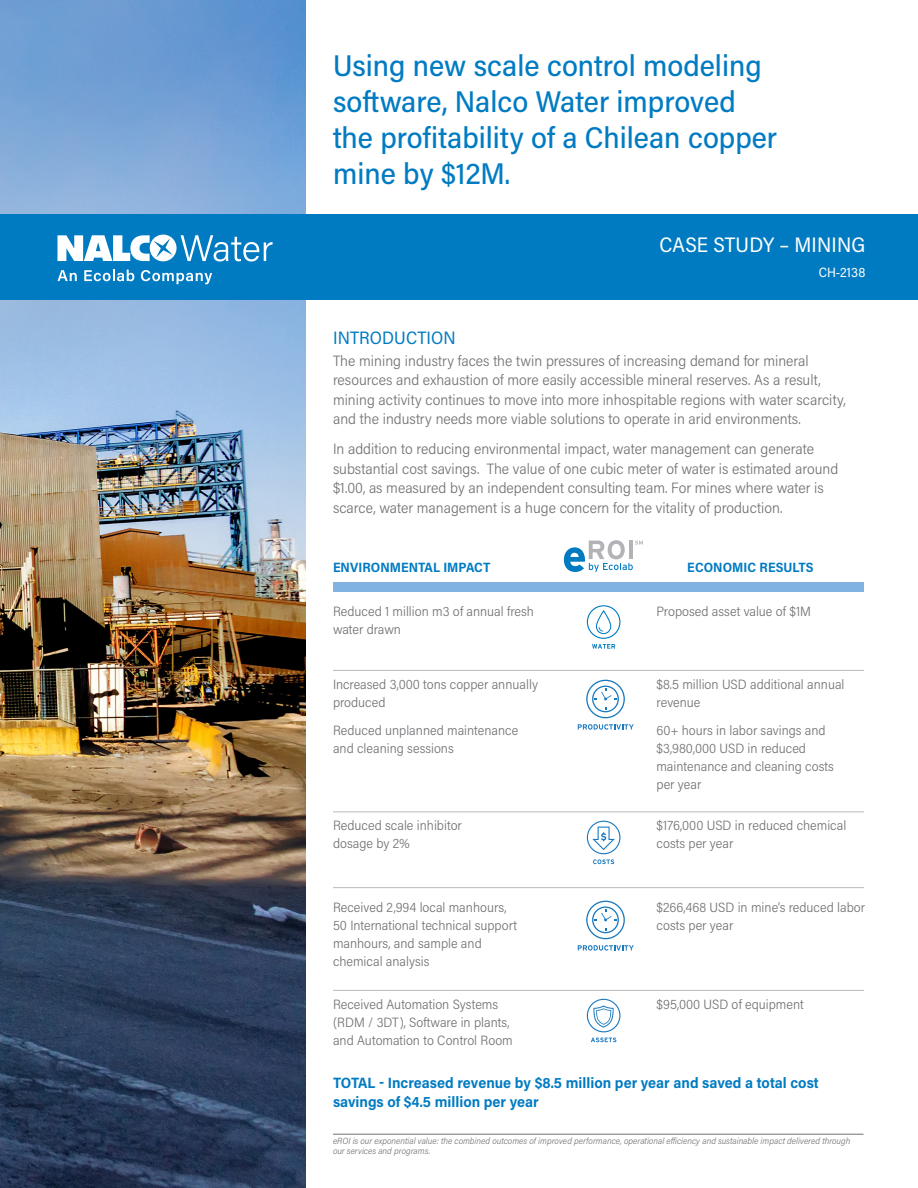
<style>
.page{position:relative;width:918px;height:1188px;background:#fff}
.page>*{position:absolute;margin:0;border:0;box-sizing:border-box;transform-origin:0 0}
.Headline{font:500 30px/36px "Acumin Pro Semi Cond";color:#007bc2}
.Headline-2{font:21px "Acumin Pro Semi Cond";letter-spacing:.01em;color:#fff}
.subhead{font:18px "Acumin Pro Semi Cond";letter-spacing:.005em;color:#007bc2}
.body{font:300 15px/19.5px "Acumin Pro Semi Cond";color:#717074}
.body-2{font:700 15px/19.5px "Acumin Pro Semi Cond";color:#007bc2}
.body-3{font:300 13.5px/18px "Acumin Pro Semi Cond";color:#717074}
.Indent{font:700 13.5px "Acumin Pro Semi Cond";letter-spacing:.005em;color:#007bc2}
.Headline-3{font:13.5px "Acumin Pro Semi Cond";letter-spacing:.01em;color:#fff}
.body-4{font:italic 300 9px/10.5px "Acumin Pro Semi Cond";color:#717074}
</style>
<div class="page">
<img style="left:0;top:0;width:306px;height:1188px">
<div style="left:0;top:214px;width:918px;height:85px;background:#007bc2"></div>
<svg style="left:587px;top:605px;width:33px;height:44px"></svg>
<hr style="left:333px;top:1134px;width:530px;height:1px;background:#717074">
<svg style="left:587px;top:821px;width:33px;height:43px"></svg>
<svg style="left:578px;top:724px;width:56px;height:6px"></svg>
<svg style="left:586px;top:680px;width:39px;height:38px"></svg>
<svg style="left:578px;top:945px;width:56px;height:6px"></svg>
<svg style="left:586px;top:901px;width:39px;height:38px"></svg>
<div style="left:333px;top:582px;width:531px;height:9px;background:#81b3e0"></div>
<hr style="left:333px;top:812px;width:531px;height:1px;background:#babbbe">
<hr style="left:333px;top:887px;width:531px;height:1px;background:#babbbe">
<hr style="left:333px;top:670px;width:531px;height:1px;background:#babbbe">
<hr style="left:333px;top:990px;width:531px;height:1px;background:#babbbe">
<svg style="left:57px;top:235px;width:216px;height:27px"></svg>
<svg style="left:58px;top:270px;width:19px;height:11px"></svg>
<svg style="left:84px;top:270px;width:50px;height:11px"></svg>
<svg style="left:141px;top:270px;width:71px;height:14px"></svg>
<svg style="left:564px;top:540px;width:79px;height:32px"></svg>
<svg style="left:591px;top:1038px;width:25px;height:4px"></svg>
<svg style="left:587px;top:999px;width:33px;height:33px"></svg>
<p class="Headline" style="left:333px;top:46px;width:446px">Using new scale control modeling software, Nalco Water improved the profitability of a Chilean copper mine by $12M.</p>
<p class="Headline-2" style="left:659px;top:230px;width:208px">CASE STUDY – MINING</p>
<p class="Headline-3" style="left:819px;top:263px;width:48px">CH-2138</p>
<p class="subhead" style="left:333px;top:325px;width:124px">INTRODUCTION</p>
<p class="body" style="left:333px;top:350px;width:514px">The mining industry faces the twin pressures of increasing demand for mineral resources and exhaustion of more easily accessible mineral reserves. As a result, mining activity continues to move into more inhospitable regions with water scarcity, and the industry needs more viable solutions to operate in arid environments.</p>
<p class="body" style="left:333px;top:439px;width:507px">In addition to reducing environmental impact, water management can generate substantial cost savings. The value of one cubic meter of water is estimated around $1.00, as measured by an independent consulting team. For mines where water is scarce, water management is a huge concern for the vitality of production.</p>
<p class="Indent" style="left:333px;top:558px;width:159px">ENVIRONMENTAL IMPACT</p>
<p class="Indent" style="left:687px;top:558px;width:128px">ECONOMIC RESULTS</p>
<p class="body-3" style="left:333px;top:602px;width:203px">Reduced 1 million m3 of annual fresh water drawn</p>
<p class="body-3" style="left:657px;top:602px;width:156px">Proposed asset value of $1M</p>
<p class="body-3" style="left:333px;top:674px;width:206px">Increased 3,000 tons copper annually produced</p>
<p class="body-3" style="left:333px;top:721px;width:187px">Reduced unplanned maintenance and cleaning sessions</p>
<p class="body-3" style="left:657px;top:674px;width:189px">$8.5 million USD additional annual revenue</p>
<p class="body-3" style="left:657px;top:721px;width:179px">60+ hours in labor savings and $3,980,000 USD in reduced maintenance and cleaning costs per year</p>
<p class="body-3" style="left:333px;top:816px;width:130px">Reduced scale inhibitor dosage by 2%</p>
<p class="body-3" style="left:657px;top:816px;width:191px">$176,000 USD in reduced chemical costs per year</p>
<p class="body-3" style="left:333px;top:897px;width:186px">Received 2,994 local manhours,<br>50 International technical support manhours, and sample and chemical analysis</p>
<p class="body-3" style="left:657px;top:897px;width:210px">$266,468 USD in mine’s reduced labor costs per year</p>
<p class="body-3" style="left:333px;top:994px;width:181px">Received Automation Systems (RDM / 3DT), Software in plants, and Automation to Control Room</p>
<p class="body-3" style="left:657px;top:994px;width:149px">$95,000 USD of equipment</p>
<p class="body-2" style="left:333px;top:1072px;width:487px">TOTAL - Increased revenue by $8.5 million per year and saved a total cost savings of $4.5 million per year</p>
<p class="body-4" style="left:333px;top:1135px;width:519px">eROI is our exponential value: the combined outcomes of improved performance, operational efficiency and sustainable impact delivered through our services and programs.</p>
</div>
